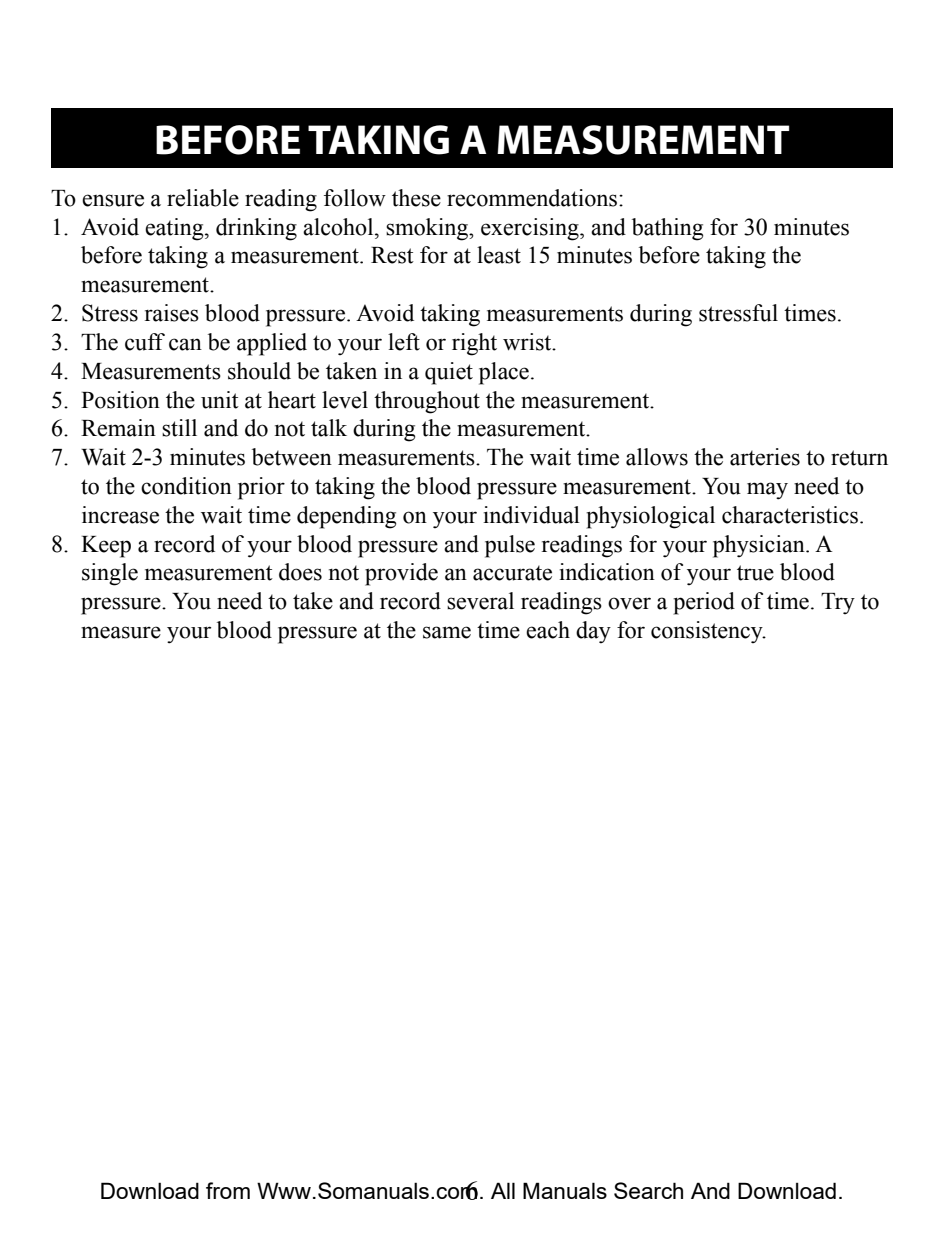
<style>
.page{position:relative;width:944px;height:1234px;background:#fff}
.page>*{position:absolute;margin:0;border:0;box-sizing:border-box;transform-origin:0 0}
.t1{font:700 42px "Myriad Pro";color:#fff}
.t2{font:27px "Times";color:#000}
.t3{font:24px/28.8px "Times New Roman";color:#000}
.t4{font:22.5px "Arial";color:#000}
</style>
<div class="page">
<div style="left:51px;top:108px;width:842px;height:60px;background:#000"></div>
<h1 class="t1" style="left:154px;top:116px;width:637px">BEFORE TAKING A MEASUREMENT</h1>
<p class="t3" style="left:51px;top:183px;width:575px">To ensure a reliable reading follow these recommendations:</p>
<p class="t3" style="left:81px;top:212px;width:770px;text-indent:-30px">1. Avoid eating, drinking alcohol, smoking, exercising, and bathing for 30 minutes before taking a measurement. Rest for at least 15 minutes before taking the measurement.</p>
<p class="t3" style="left:51px;top:298px;width:793px">2. Stress raises blood pressure. Avoid taking measurements during stressful times.</p>
<p class="t3" style="left:51px;top:327px;width:508px">3. The cuff can be applied to your left or right wrist.</p>
<p class="t3" style="left:51px;top:356px;width:486px">4. Measurements should be taken in a quiet place.</p>
<p class="t3" style="left:51px;top:385px;width:605px">5. Position the unit at heart level throughout the measurement.</p>
<p class="t3" style="left:51px;top:414px;width:541px">6. Remain still and do not talk during the measurement.</p>
<p class="t3" style="left:51px;top:442px;width:839px;text-align:center">7. Wait 2-3 minutes between measurements. The wait time allows the arteries to return to the condition prior to taking the blood pressure measurement. You may need to increase the wait time depending on your individual physiological characteristics.</p>
<p class="t3" style="left:81px;top:529px;width:800px;text-indent:-30px">8. Keep a record of your blood pressure and pulse readings for your physician. A single measurement does not provide an accurate indication of your true blood pressure. You need to take and record several readings over a period of time. Try to measure your blood pressure at the same time each day for consistency.</p>
<p class="t2" style="left:465px;top:1179px;width:15px">6</p>
<p class="t4" style="left:100px;top:1178px;width:745px">Download from Www.Somanuals.com. All Manuals Search And Download.</p>
</div>
